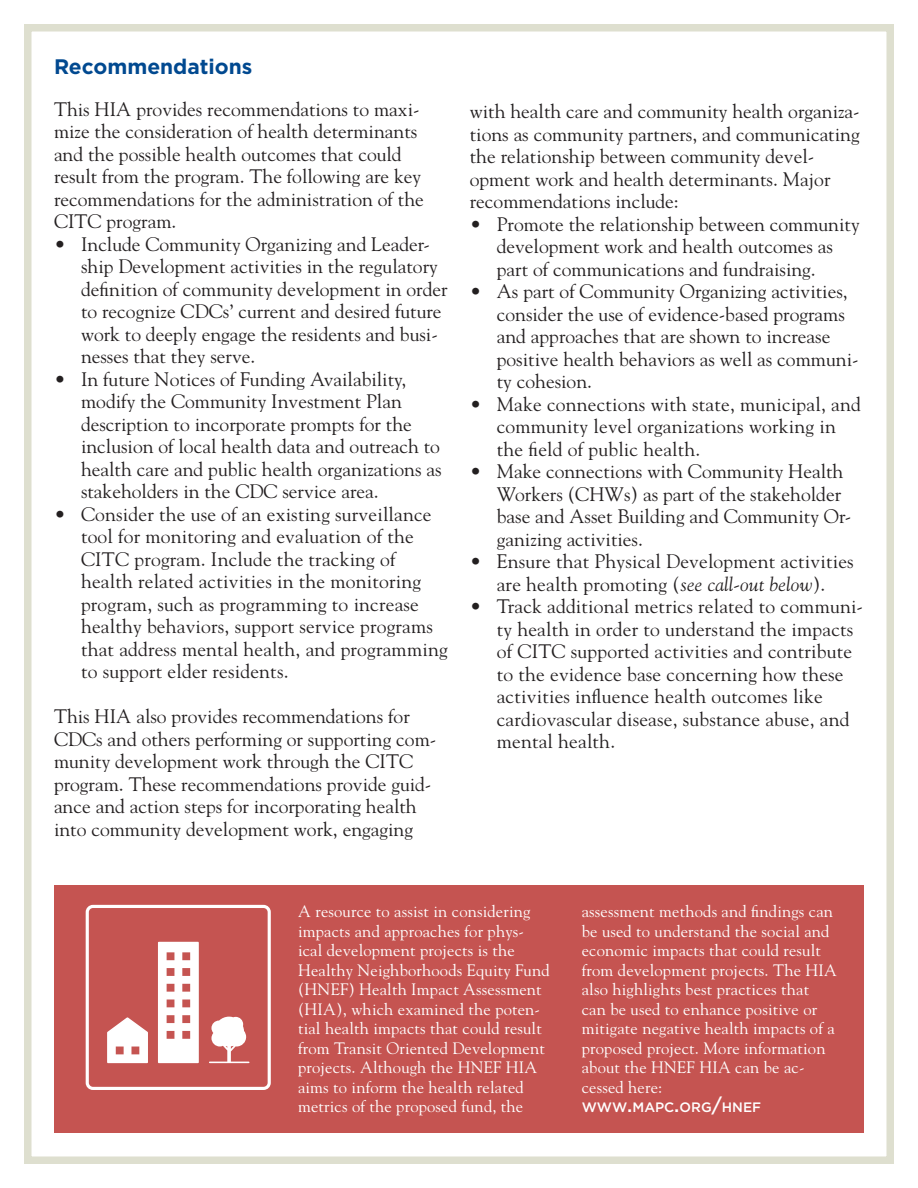
<style>
.page{position:relative;width:918px;height:1188px;background:#fff}
.page>*{position:absolute;margin:0;border:0;box-sizing:border-box;transform-origin:0 0}
.t1{font:700 21px "Gotham HTF";color:#014990}
.t2{font:19.5px/22.5px "Goudy Std";color:#231f20}
.t3{font:16.5px/19.5px "Goudy Std";letter-spacing:.01em;color:#fff}
.t4{font:500 13.65px "Gotham HTF";color:#fff}
.s1{font-style:italic}
.s2{font-size:19.5px}
</style>
<div class="page">
<div style="left:54px;top:886px;width:810px;height:247px;background:#c55451"></div>
<svg style="left:161px;top:945px;width:35px;height:115px;background:#f4dfde"></svg>
<div style="left:158px;top:942px;width:41px;height:121px;border:2px solid #fff"></div>
<svg style="left:107px;top:1017px;width:41px;height:47px"></svg>
<hr style="left:210px;top:1062px;width:39px;height:1px;background:#fff">
<svg style="left:211px;top:1017px;width:35px;height:45px"></svg>
<div style="left:86px;top:905px;width:185px;height:185px;border:3px solid #fff;border-radius:6px"></div>
<div style="left:24px;top:24px;width:870px;height:1140px;border:8px solid #dedfcf"></div>
<p class="t1" style="left:54px;top:54px;width:200px">Recommendations</p>
<p class="t2" style="left:54px;top:97px;width:371px">This HIA provides recommendations to maxi&shy;mize the consideration of health determinants and the possible health outcomes that could result from the program. The following are key recommendations for the administration of the CITC program.</p>
<p class="t2" style="left:81px;top:232px;width:368px;text-indent:-27px">• Include Community Organizing and Leader&shy;ship Development activities in the regulatory definition of community development in order to recognize CDCs’ current and desired future work to deeply engage the residents and busi&shy;nesses that they serve.</p>
<p class="t2" style="left:81px;top:367px;width:362px;text-indent:-27px">• In future Notices of Funding Availability, modify the Community Investment Plan description to incorporate prompts for the inclusion of local health data and outreach to health care and public health organizations as stakeholders in the CDC service area.</p>
<p class="t2" style="left:81px;top:502px;width:368px;text-indent:-27px">• Consider the use of an existing surveillance tool for monitoring and evaluation of the CITC program. Include the tracking of health related activities in the monitoring program, such as programming to increase healthy behaviors, support service programs that address mental health, and programming to support elder residents.</p>
<p class="t2" style="left:54px;top:705px;width:384px">This HIA also provides recommendations for CDCs and others performing or supporting com&shy;munity development work through the CITC program. These recommendations provide guid&shy;ance and action steps for incorporating health into community development work, engaging</p>
<p class="t2" style="left:470px;top:100px;width:391px">with health care and community health organiza&shy;tions as community partners, and communicating the relationship between community devel&shy;opment work and health determinants. Major recommendations include:</p>
<p class="t2" style="left:497px;top:213px;width:364px;text-indent:-27px">• Promote the relationship between community development work and health outcomes as part of communications and fundraising.</p>
<p class="t2" style="left:497px;top:280px;width:363px;text-indent:-27px">• As part of Community Organizing activities, consider the use of evidence-based programs and approaches that are shown to increase positive health behaviors as well as communi&shy;ty cohesion.</p>
<p class="t2" style="left:497px;top:393px;width:366px;text-indent:-27px">• Make connections with state, municipal, and community level organizations working in the field of public health.</p>
<p class="t2" style="left:497px;top:460px;width:356px;text-indent:-27px">• Make connections with Community Health Workers (CHWs) as part of the stakeholder base and Asset Building and Community Or&shy;ganizing activities.</p>
<p class="t2" style="left:470px;top:550px;width:385px;text-align:center">• Ensure that Physical Development activities are health promoting (<span class="s1">see call-out below</span>).</p>
<p class="t2" style="left:497px;top:595px;width:368px;text-indent:-27px">• Track additional metrics related to communi&shy;ty health in order to understand the impacts of CITC supported activities and contribute to the evidence base concerning how these activities influence health outcomes like cardiovascular disease, substance abuse, and mental health.</p>
<p class="t3" style="left:298px;top:902px;width:253px">A resource to assist in considering impacts and approaches for phys&shy;ical development projects is the Healthy Neighborhoods Equity Fund (HNEF) Health Impact Assessment (HIA), which examined the poten&shy;tial health impacts that could result from Transit Oriented Development projects. Although the HNEF HIA aims to inform the health related metrics of the proposed fund, the</p>
<p class="t3" style="left:582px;top:902px;width:257px">assessment methods and findings can be used to understand the social and economic impacts that could result from development projects. The HIA also highlights best practices that can be used to enhance positive or mitigate negative health impacts of a proposed project. More information about the HNEF HIA can be ac&shy;cessed here:</p>
<p class="t4" style="left:582px;top:1100px;width:181px">WWW<span class="s2">.</span>MAPC<span class="s2">.</span>ORG<span class="s2">/</span>HNEF</p>
</div>
